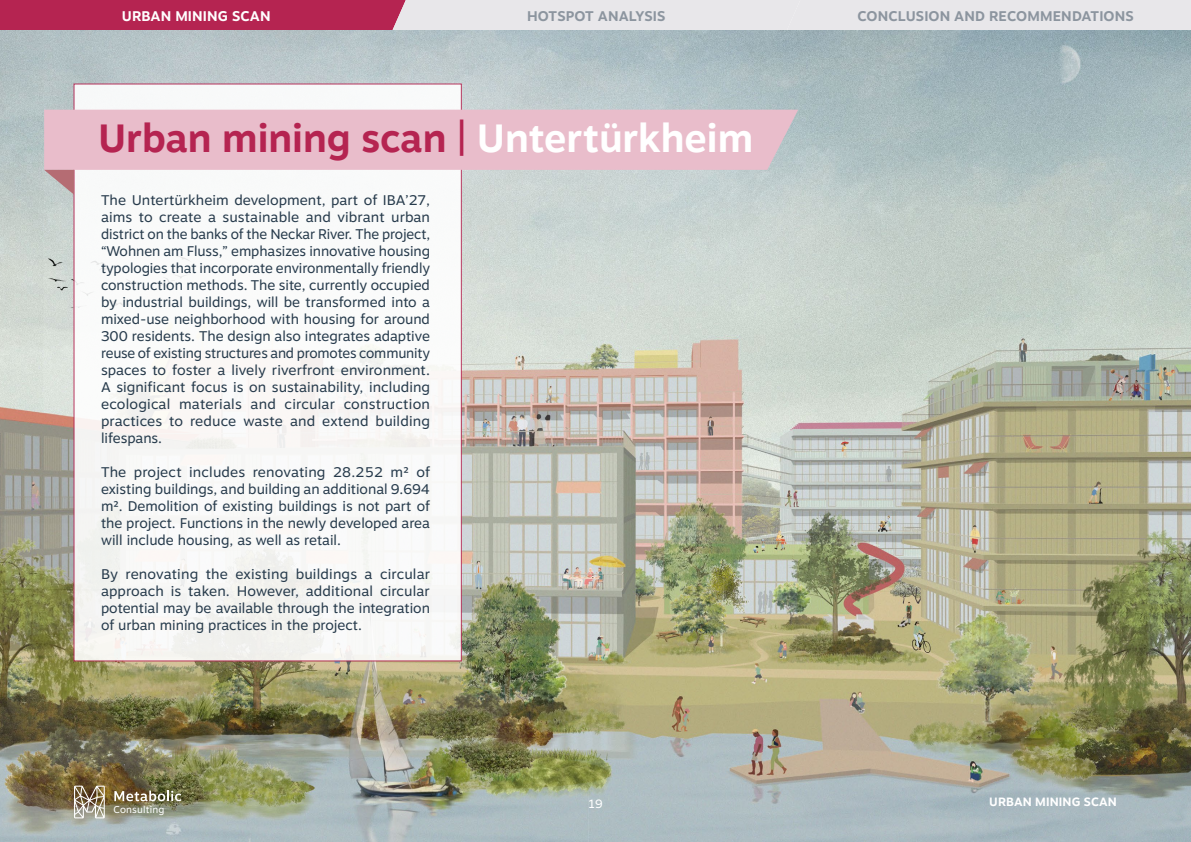
<style>
.page{position:relative;width:1191px;height:842px;background:#fff}
.page>*{position:absolute;margin:0;border:0;box-sizing:border-box;transform-origin:0 0}
.t1{font:700 39.3px "Motiva Sans";color:#b52451}
.t2{font:14px/17px "Motiva Sans";color:#273b4c;text-align:justify}
.t3{font:700 14px "Motiva Sans";letter-spacing:.01em;color:#8c959f}
.t4{font:700 14px "Motiva Sans";letter-spacing:.01em;color:#fff}
.t5{font:700 12px "Motiva Sans";letter-spacing:.01em;color:#fff}
.t6{font:12px "Motiva Sans";color:#fff}
.t7{font:9.9px "Motiva Sans";letter-spacing:.02em;color:#fff}
.s1{color:#fff}
</style>
<div class="page">
<svg style="left:0;top:0;width:1191px;height:30px"></svg>
<img style="left:0;top:30px;width:1191px;height:812px">
<div style="left:74px;top:84px;width:388px;height:577px;background:#fff"></div>
<div style="left:44px;top:110px;width:754px;height:60px;background:#e9bdcb"></div>
<svg style="left:44px;top:170px;width:30px;height:25px"></svg>
<svg style="left:74px;top:786px;width:31px;height:32px"></svg>
<svg style="left:114px;top:790px;width:67px;height:11px"></svg>
<p class="t4" style="left:122px;top:5px;width:150px">URBAN MINING SCAN</p>
<p class="t3" style="left:527px;top:5px;width:140px">HOTSPOT ANALYSIS</p>
<p class="t3" style="left:857px;top:5px;width:278px">CONCLUSION AND RECOMMENDATIONS</p>
<h1 class="t1" style="left:98px;top:109px;width:657px">Urban mining scan | <span class="s1">Untertürkheim</span></h1>
<p class="t2" style="left:101px;top:191px;width:331px">The Untertürkheim development, part of IBA’27, aims to create a sustainable and vibrant urban district on the banks of the Neckar River. The project, “Wohnen am Fluss,” emphasizes innovative housing typologies that incorporate environmentally friendly construction methods. The site, currently occupied by industrial buildings, will be transformed into a mixed-use neighborhood with housing for around 300 residents. The design also integrates adaptive reuse of existing structures and promotes community spaces to foster a lively riverfront environment.<br>A significant focus is on sustainability, including ecological materials and circular construction practices to reduce waste and extend building lifespans.</p>
<p class="t2" style="left:101px;top:463px;width:330px">The project includes renovating 28.252 m2 of existing buildings, and building an additional 9.694 m2. Demolition of existing buildings is not part of the project. Functions in the newly developed area will include housing, as well as retail.</p>
<p class="t2" style="left:101px;top:565px;width:331px">By renovating the existing buildings a circular approach is taken. However, additional circular potential may be available through the integration of urban mining practices in the project.</p>
<p class="t7" style="left:113px;top:802px;width:52px">Consulting</p>
<p class="t6" style="left:588px;top:795px;width:16px">19</p>
<p class="t5" style="left:989px;top:793px;width:129px">URBAN MINING SCAN</p>
</div>
